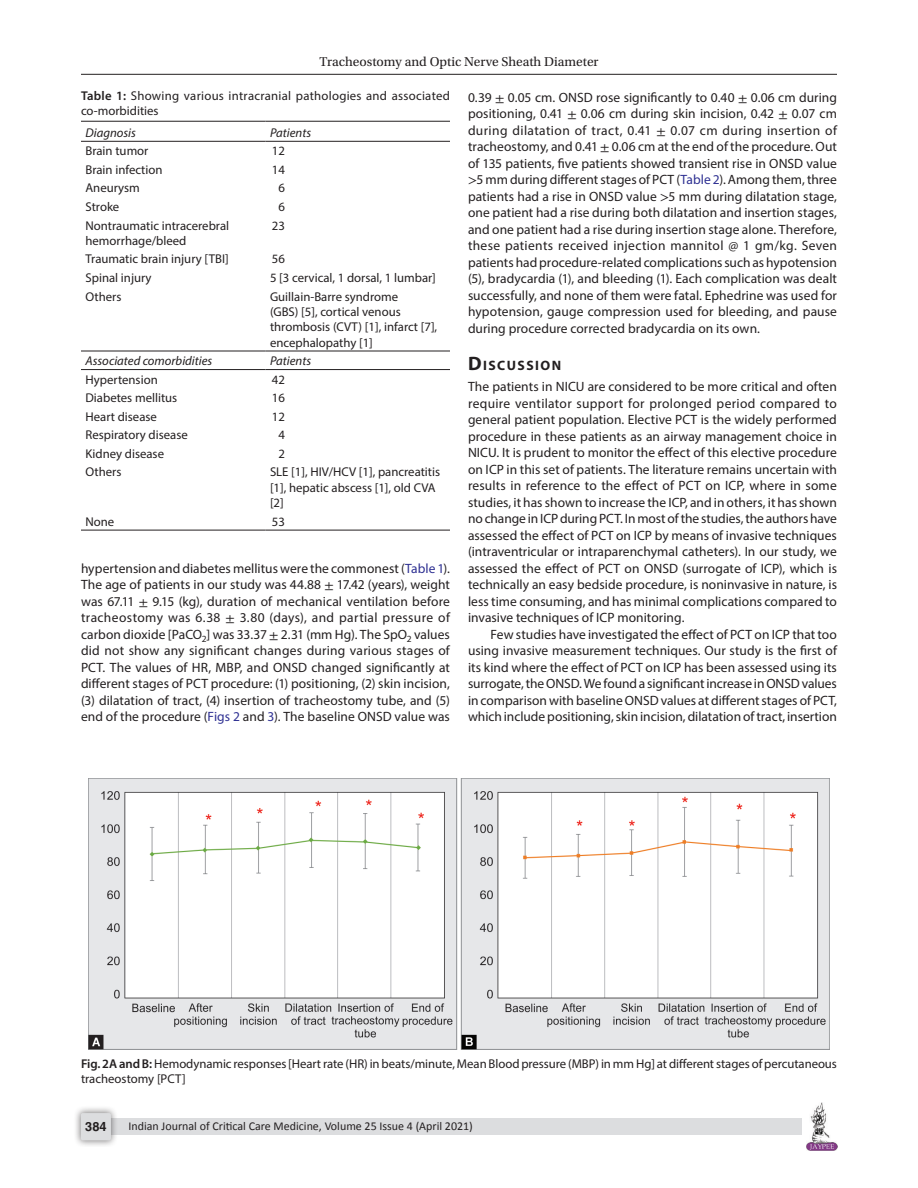
<style>
.page{position:relative;width:918px;height:1188px;background:#fff}
.page>*{position:absolute;margin:0;border:0;box-sizing:border-box;transform-origin:0 0}
.Head-1{font:700 13.65px "Myriad Pro";letter-spacing:.105em;color:#231f20}
.Para-NoIndent{font:13.5px/16.5px "Myriad Pro";letter-spacing:.005em;color:#231f20;text-align:justify}
.Para-Indent{font:13.5px/16.5px "Myriad Pro";letter-spacing:-.005em;color:#231f20;text-align:justify}
.t1{font:13.5px "Utopia Std";color:#231f20}
.TableBody{font:12.75px/15.3px "Myriad Pro";color:#231f20}
.FigCaption{font:12.75px/15.3px "Myriad Pro";letter-spacing:-.005em;color:#231f20}
.TableCaption{font:12.75px/15.3px "Myriad Pro";letter-spacing:.02em;color:#231f20}
.TableHeader{font:italic 12.75px "Myriad Pro";color:#231f20}
.t2{font:700 12.75px "Helvetica LT Std";color:#231f20}
.t3{font:12px "Calibri";color:#231f20}
.s1{font-weight:600}
.s2{color:#2e3092}
.s3{font-family:"STIX General"}
.s4{font-size:19.5px}
</style>
<div class="page">
<hr style="left:81px;top:74px;width:756px;height:1px;background:#231f20">
<img style="left:807px;top:1103px;width:30px;height:48px">
<div style="left:96px;top:1119px;width:706px;height:16px;background:#dcdddf"></div>
<div style="left:73px;top:1106px;width:45px;height:41px;background:#231f20;opacity:.61"></div>
<div style="left:81px;top:1113px;width:30px;height:27px;background:#dcdddf;border-radius:2px"></div>
<img style="left:89px;top:779px;width:740px;height:271px">
<hr style="left:81px;top:121px;width:185px;height:1px;background:#231f20">
<hr style="left:266px;top:121px;width:184px;height:1px;background:#231f20">
<hr style="left:81px;top:141px;width:185px;height:1px;background:#231f20">
<hr style="left:266px;top:141px;width:184px;height:1px;background:#231f20">
<hr style="left:81px;top:351px;width:185px;height:1px;background:#231f20">
<hr style="left:266px;top:351px;width:184px;height:1px;background:#231f20">
<hr style="left:81px;top:369px;width:185px;height:1px;background:#231f20">
<hr style="left:266px;top:369px;width:184px;height:1px;background:#231f20">
<hr style="left:81px;top:530px;width:185px;height:1px;background:#231f20">
<hr style="left:266px;top:530px;width:184px;height:1px;background:#231f20">
<p class="t1" style="left:319px;top:55px;width:281px">Tracheostomy and Optic Nerve Sheath Diameter</p>
<p class="TableCaption" style="left:81px;top:87px;width:370px"><span class="s1">Table 1:</span> Showing various intracranial pathologies and associated co-morbidities</p>
<p class="TableHeader" style="left:86px;top:125px;width:52px">Diagnosis</p>
<p class="TableHeader" style="left:270px;top:125px;width:43px">Patients</p>
<p class="TableBody" style="left:86px;top:143px;width:64px">Brain tumor</p>
<p class="TableBody" style="left:272px;top:143px;width:15px">12</p>
<p class="TableBody" style="left:86px;top:162px;width:79px">Brain infection</p>
<p class="TableBody" style="left:272px;top:162px;width:15px">14</p>
<p class="TableBody" style="left:86px;top:180px;width:56px">Aneurysm</p>
<p class="TableBody" style="left:278px;top:180px;width:8px">6</p>
<p class="TableBody" style="left:86px;top:199px;width:35px">Stroke</p>
<p class="TableBody" style="left:278px;top:199px;width:8px">6</p>
<p class="TableBody" style="left:86px;top:217px;width:145px">Nontraumatic intracerebral hemorrhage/bleed</p>
<p class="TableBody" style="left:272px;top:217px;width:15px">23</p>
<p class="TableBody" style="left:86px;top:251px;width:145px">Traumatic brain injury [TBI]</p>
<p class="TableBody" style="left:272px;top:251px;width:15px">56</p>
<p class="TableBody" style="left:86px;top:270px;width:68px">Spinal injury</p>
<p class="TableBody" style="left:270px;top:270px;width:167px">5 [3 cervical, 1 dorsal, 1 lumbar]</p>
<p class="TableBody" style="left:86px;top:288px;width:37px">Others</p>
<p class="TableBody" style="left:270px;top:288px;width:169px">Guillain-Barre syndrome<br>(GBS) [5], cortical venous thrombosis (CVT) [1], infarct [7], encephalopathy [1]</p>
<p class="TableHeader" style="left:86px;top:353px;width:128px">Associated comorbidities</p>
<p class="TableHeader" style="left:270px;top:353px;width:43px">Patients</p>
<p class="TableBody" style="left:86px;top:371px;width:74px">Hypertension</p>
<p class="TableBody" style="left:272px;top:371px;width:15px">42</p>
<p class="TableBody" style="left:86px;top:390px;width:93px">Diabetes mellitus</p>
<p class="TableBody" style="left:272px;top:390px;width:15px">16</p>
<p class="TableBody" style="left:86px;top:409px;width:73px">Heart disease</p>
<p class="TableBody" style="left:272px;top:409px;width:15px">12</p>
<p class="TableBody" style="left:86px;top:427px;width:104px">Respiratory disease</p>
<p class="TableBody" style="left:278px;top:427px;width:8px">4</p>
<p class="TableBody" style="left:86px;top:446px;width:80px">Kidney disease</p>
<p class="TableBody" style="left:278px;top:446px;width:8px">2</p>
<p class="TableBody" style="left:86px;top:464px;width:37px">Others</p>
<p class="TableBody" style="left:270px;top:464px;width:172px">SLE [1], HIV/HCV [1], pancreatitis [1], hepatic abscess [1], old CVA [2]</p>
<p class="TableBody" style="left:86px;top:513px;width:30px">None</p>
<p class="TableBody" style="left:272px;top:513px;width:15px">53</p>
<p class="Para-NoIndent" style="left:81px;top:560px;width:371px">hypertension and diabetes mellitus were the commonest (<span class="s2">Table 1</span>).<br>The age of patients in our study was 44.88 <span class="s3">±</span> 17.42 (years), weight was 67.11 <span class="s3">±</span> 9.15 (kg), duration of mechanical ventilation before tracheostomy was 6.38 <span class="s3">±</span> 3.80 (days), and partial pressure of carbon dioxide [PaCO<sub>2</sub>] was 33.37 <span class="s3">±</span> 2.31 (mm Hg). The SpO<sub>2</sub> values did not show any significant changes during various stages of PCT. The values of HR, MBP, and ONSD changed significantly at different stages of PCT procedure: (1) positioning, (2) skin incision, (3) dilatation of tract, (4) insertion of tracheostomy tube, and (5) end of the procedure (<span class="s2">Figs 2</span> and <span class="s2">3</span>). The baseline ONSD value was</p>
<p class="Para-NoIndent" style="left:468px;top:89px;width:371px">0.39 <span class="s3">±</span> 0.05 cm. ONSD rose significantly to 0.40 <span class="s3">±</span> 0.06 cm during positioning, 0.41 <span class="s3">±</span> 0.06 cm during skin incision, 0.42 <span class="s3">±</span> 0.07 cm during dilatation of tract, 0.41 <span class="s3">±</span> 0.07 cm during insertion of tracheostomy, and 0.41 <span class="s3">±</span> 0.06 cm at the end of the procedure. Out of 135 patients, five patients showed transient rise in ONSD value <span class="s3">&gt;</span>5 mm during different stages of PCT (<span class="s2">Table 2</span>). Among them, three patients had a rise in ONSD value <span class="s3">&gt;</span>5 mm during dilatation stage, one patient had a rise during both dilatation and insertion stages, and one patient had a rise during insertion stage alone. Therefore, these patients received injection mannitol @ 1 gm/kg. Seven patients had procedure-related complications such as hypotension (5), bradycardia (1), and bleeding (1). Each complication was dealt successfully, and none of them were fatal. Ephedrine was used for hypotension, gauge compression used for bleeding, and pause during procedure corrected bradycardia on its own.</p>
<p class="Head-1" style="left:468px;top:357px;width:95px"><span class="s4">D</span>ISCUSSION</p>
<p class="Para-NoIndent" style="left:468px;top:378px;width:371px">The patients in NICU are considered to be more critical and often require ventilator support for prolonged period compared to general patient population. Elective PCT is the widely performed procedure in these patients as an airway management choice in NICU. It is prudent to monitor the effect of this elective procedure on ICP in this set of patients. The literature remains uncertain with results in reference to the effect of PCT on ICP, where in some studies, it has shown to increase the ICP, and in others, it has shown no change in ICP during PCT. In most of the studies, the authors have assessed the effect of PCT on ICP by means of invasive techniques (intraventricular or intraparenchymal catheters). In our study, we assessed the effect of PCT on ONSD (surrogate of ICP), which is technically an easy bedside procedure, is noninvasive in nature, is less time consuming, and has minimal complications compared to invasive techniques of ICP monitoring.</p>
<p class="Para-Indent" style="left:468px;top:626px;width:371px;text-indent:22px">Few studies have investigated the effect of PCT on ICP that too using invasive measurement techniques. Our study is the first of its kind where the effect of PCT on ICP has been assessed using its surrogate, the ONSD. We found a significant increase in ONSD values in comparison with baseline ONSD values at different stages of PCT, which include positioning, skin incision, dilatation of tract, insertion</p>
<p class="FigCaption" style="left:81px;top:1056px;width:757px"><span class="s1">Fig. 2A and B:</span> Hemodynamic responses [Heart rate (HR) in beats/minute, Mean Blood pressure (MBP) in mm Hg] at different stages of percutaneous tracheostomy [PCT]</p>
<p class="t2" style="left:85px;top:1119px;width:23px">384</p>
<p class="t3" style="left:128px;top:1118px;width:346px">Indian Journal of Critical Care Medicine, Volume 25 Issue 4 (April 2021)</p>
</div>
